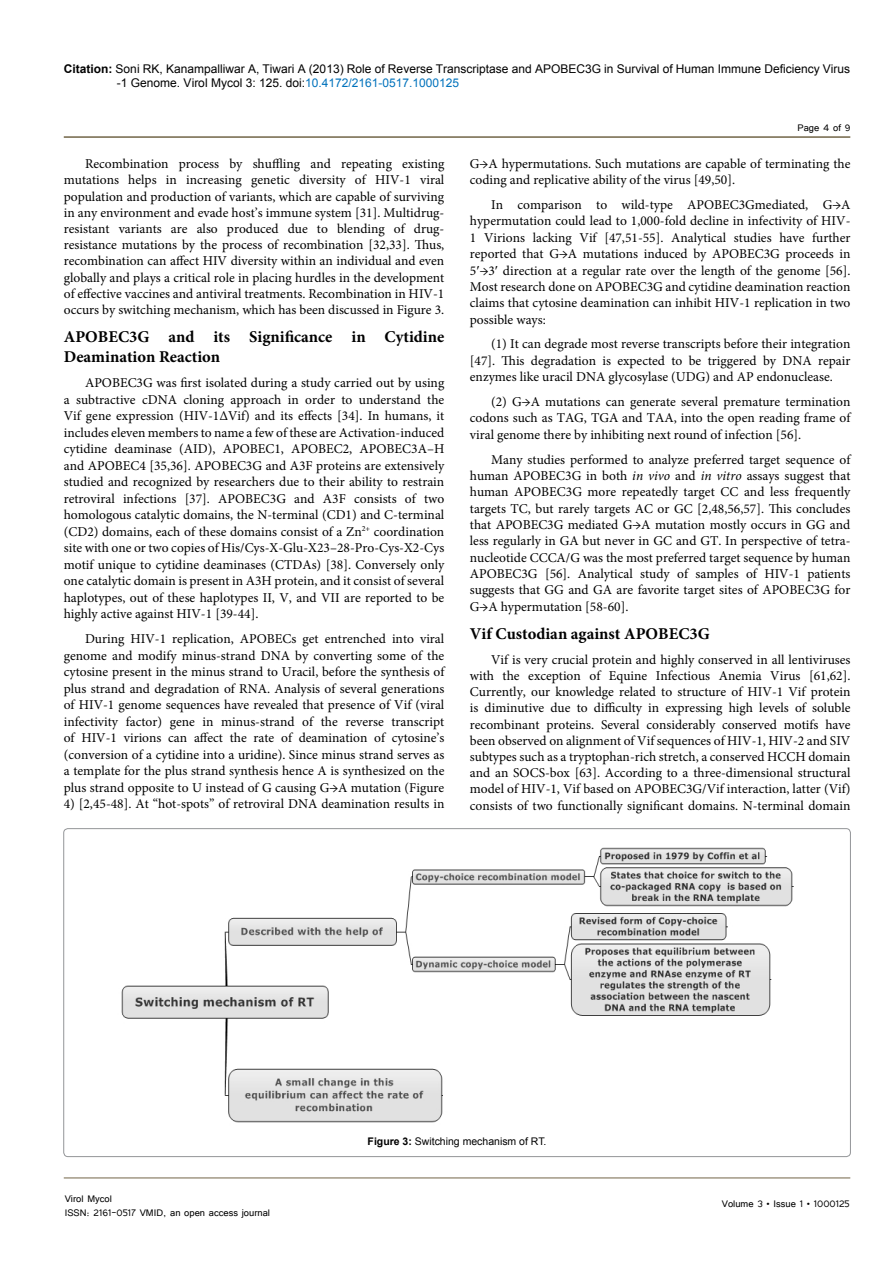
<style>
.page{position:relative;width:893px;height:1263px;background:#fff}
.page>*{position:absolute;margin:0;border:0;box-sizing:border-box;transform-origin:0 0}
.t1{font:700 16.5px/19.8px "Minion Pro";color:#000}
.t2{font:13.5px/16.5px "Minion Pro";color:#000;text-align:justify}
.t3{font:12px/14.4px "Arial";color:#000}
.t4{font:12px/14.4px "Tunga";color:#000}
.t5{font:10.5px "Arial";color:#000}
.s1{font-weight:700}
.s2{color:#0072bc}
.s3{font-style:italic}
</style>
<div class="page">
<hr style="left:64px;top:1178px;width:786px;height:1px;background:#726547">
<hr style="left:64px;top:136px;width:786px;height:2px;background:#726547">
<img style="left:121px;top:847px;width:673px;height:276px">
<p class="t3" style="left:117px;top:61px;width:735px;text-indent:-53px"><span class="s1">Citation:</span> Soni RK, Kanampalliwar A, Tiwari A (2013) Role of Reverse Transcriptase and APOBEC3G in Survival of Human Immune Deficiency Virus -1 Genome. Virol Mycol 3: 125. doi:<span class="s2">10.4172/2161-0517.1000125</span></p>
<p class="t4" style="left:797px;top:119px;width:55px">Page 4 of 9</p>
<p class="t2" style="left:64px;top:156px;width:382px;text-indent:21px">Recombination process by shuffling and repeating existing mutations helps in increasing genetic diversity of HIV-1 viral population and production of variants, which are capable of surviving in any environment and evade host’s immune system [31]. Multidrug&shy;resistant variants are also produced due to blending of drug&shy;resistance mutations by the process of recombination [32,33]. Thus, recombination can affect HIV diversity within an individual and even globally and plays a critical role in placing hurdles in the development of effective vaccines and antiviral treatments. Recombination in HIV-1 occurs by switching mechanism, which has been discussed in Figure 3.</p>
<p class="t1" style="left:64px;top:327px;width:382px">APOBEC3G and its Significance in Cytidine<br>Deamination Reaction</p>
<p class="t2" style="left:64px;top:374px;width:382px;text-indent:21px">APOBEC3G was first isolated during a study carried out by using a subtractive cDNA cloning approach in order to understand the Vif gene expression (HIV-1ΔVif) and its effects [34]. In humans, it includes eleven members to name a few of these are Activation-induced cytidine deaminase (AID), APOBEC1, APOBEC2, APOBEC3A–H and APOBEC4 [35,36]. APOBEC3G and A3F proteins are extensively studied and recognized by researchers due to their ability to restrain retroviral infections [37]. APOBEC3G and A3F consists of two homologous catalytic domains, the N-terminal (CD1) and C-terminal (CD2) domains, each of these domains consist of a Zn<sup>2+</sup> coordination site with one or two copies of His/Cys-X-Glu-X23–28-Pro-Cys-X2-Cys motif unique to cytidine deaminases (CTDAs) [38]. Conversely only one catalytic domain is present in A3H protein, and it consist of several haplotypes, out of these haplotypes II, V, and VII are reported to be highly active against HIV-1 [39-44].</p>
<p class="t2" style="left:64px;top:630px;width:382px;text-indent:21px">During HIV-1 replication, APOBECs get entrenched into viral genome and modify minus-strand DNA by converting some of the cytosine present in the minus strand to Uracil, before the synthesis of plus strand and degradation of RNA. Analysis of several generations of HIV-1 genome sequences have revealed that presence of Vif (viral infectivity factor) gene in minus-strand of the reverse transcript of HIV-1 virions can affect the rate of deamination of cytosine’s (conversion of a cytidine into a uridine). Since minus strand serves as a template for the plus strand synthesis hence A is synthesized on the plus strand opposite to U instead of G causing G→A mutation (Figure</p>
<p class="t2" style="left:64px;top:795px;width:382px">4) [2,45-48]. At “hot-spots” of retroviral DNA deamination results in</p>
<p class="t2" style="left:470px;top:156px;width:382px">G→A hypermutations. Such mutations are capable of terminating the coding and replicative ability of the virus [49,50].</p>
<p class="t2" style="left:470px;top:197px;width:382px;text-indent:21px">In comparison to wild-type APOBEC3Gmediated, G→A hypermutation could lead to 1,000-fold decline in infectivity of HIV-1 Virions lacking Vif [47,51-55]. Analytical studies have further reported that G→A mutations induced by APOBEC3G proceeds in 5 →3 direction at a regular rate over the length of the genome [56].<br>Most research done on APOBEC3G and cytidine deamination reaction claims that cytosine deamination can inhibit HIV-1 replication in two possible ways:</p>
<p class="t2" style="left:470px;top:336px;width:382px;text-indent:21px">(1) It can degrade most reverse transcripts before their integration [47]. This degradation is expected to be triggered by DNA repair enzymes like uracil DNA glycosylase (UDG) and AP endonuclease.</p>
<p class="t2" style="left:470px;top:394px;width:382px;text-indent:21px">(2) G→A mutations can generate several premature termination codons such as TAG, TGA and TAA, into the open reading frame of viral genome there by inhibiting next round of infection [56].</p>
<p class="t2" style="left:470px;top:451px;width:382px;text-indent:21px">Many studies performed to analyze preferred target sequence of human APOBEC3G in both <span class="s3">in vivo</span> and <span class="s3">in vitro</span> assays suggest that human APOBEC3G more repeatedly target CC and less frequently targets TC, but rarely targets AC or GC [2,48,56,57]. This concludes that APOBEC3G mediated G→A mutation mostly occurs in GG and less regularly in GA but never in GC and GT. In perspective of tetra&shy;nucleotide CCCA/G was the most preferred target sequence by human APOBEC3G [56]. Analytical study of samples of HIV-1 patients suggests that GG and GA are favorite target sites of APOBEC3G for G→A hypermutation [58-60].</p>
<p class="t1" style="left:470px;top:624px;width:241px">Vif Custodian against APOBEC3G</p>
<p class="t2" style="left:470px;top:651px;width:382px;text-indent:21px">Vif is very crucial protein and highly conserved in all lentiviruses with the exception of Equine Infectious Anemia Virus [61,62].<br>Currently, our knowledge related to structure of HIV-1 Vif protein is diminutive due to difficulty in expressing high levels of soluble recombinant proteins. Several considerably conserved motifs have been observed on alignment of Vif sequences of HIV-1, HIV-2 and SIV subtypes such as a tryptophan-rich stretch, a conserved HCCH domain and an SOCS-box [63]. According to a three-dimensional structural model of HIV-1, Vif based on APOBEC3G/Vif interaction, latter (Vif) consists of two functionally significant domains. N-terminal domain</p>
<p class="t4" style="left:65px;top:1190px;width:207px">Virol Mycol<br>ISSN: 2161-0517 VMID, an open access journal</p>
<p class="t5" style="left:368px;top:1135px;width:180px"><span class="s1">Figure 3:</span> Switching mechanism of RT.</p>
<p class="t4" style="left:722px;top:1196px;width:130px">Volume 3 • Issue 1 • 1000125</p>
</div>
